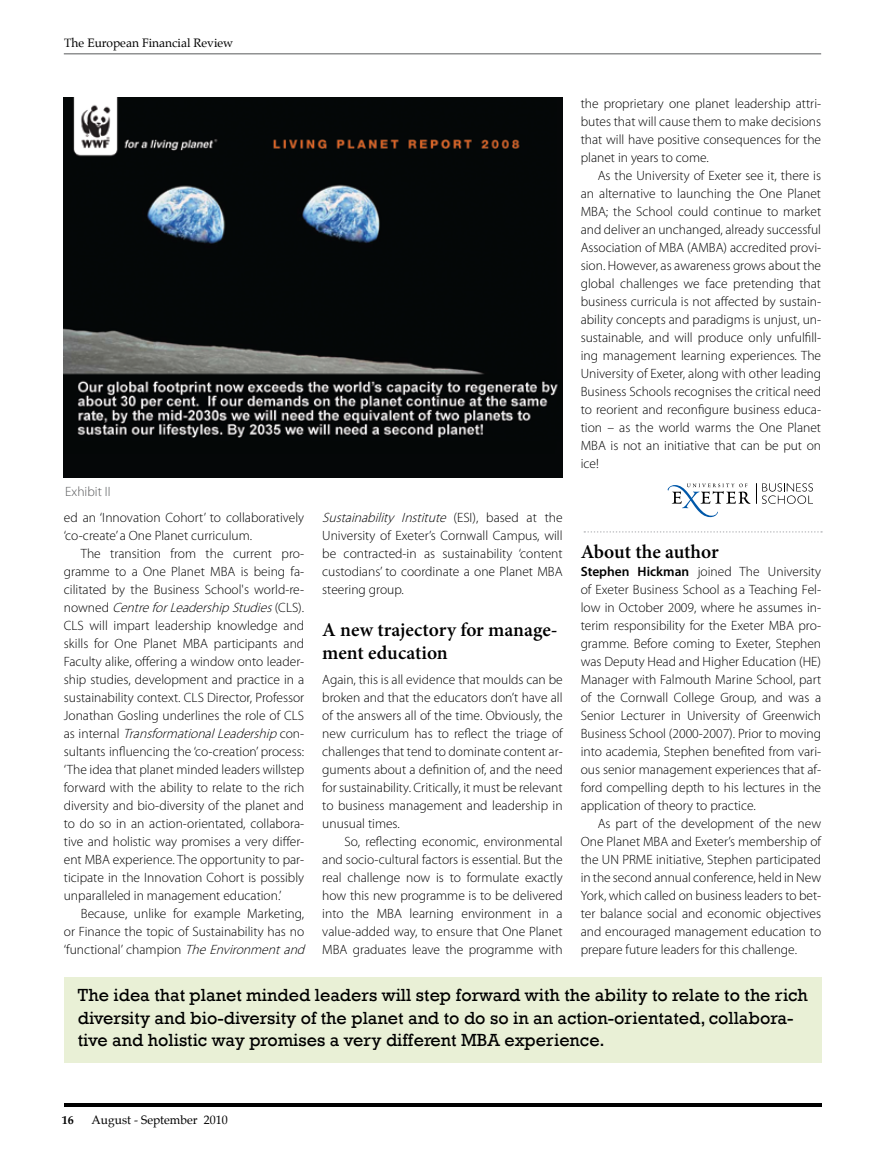
<style>
.page{position:relative;width:885px;height:1161px;background:#fff}
.page>*{position:absolute;margin:0;border:0;box-sizing:border-box;transform-origin:0 0}
.t1{font:600 19.5px/23.4px "Minion Pro";color:#000}
.t2{font:18px/22.5px "Rockwell";color:#000}
.t3{font:300 13.5px/18px "Myriad Pro";color:#000;text-align:justify}
.t4{font:300 13.5px "Myriad Pro";color:#58595b}
.t5{font:12px "Palatino";color:#000}
.t6{font:700 12px "Palatino";color:#000}
.s1{font-style:italic}
.s2{font-weight:600}
</style>
<div class="page">
<hr style="left:64px;top:1103px;width:757px;height:4px;background:#000">
<hr style="left:64px;top:53px;width:757px;height:1px;background:#58595b">
<div style="left:64px;top:977px;width:757px;height:86px;background:#e9f0d6"></div>
<img style="left:64px;top:97px;width:498px;height:380px">
<svg style="left:667px;top:483px;width:83px;height:34px"></svg>
<svg style="left:756px;top:483px;width:56px;height:21px"></svg>
<svg style="left:584px;top:531px;width:238px;height:2px"></svg>
<p class="t5" style="left:64px;top:33px;width:170px">The European Financial Review</p>
<p class="t3" style="left:580px;top:95px;width:242px">the proprietary one planet leadership attri&shy;butes that will cause them to make decisions that will have positive consequences for the planet in years to come.</p>
<p class="t3" style="left:580px;top:167px;width:242px;text-indent:17px">As the University of Exeter see it, there is an alternative to launching the One Planet MBA; the School could continue to market and deliver an unchanged, already successful Association of MBA (AMBA) accredited provi&shy;sion. However, as awareness grows about the global challenges we face pretending that business curricula is not affected by sustain&shy;ability concepts and paradigms is unjust, un&shy;sustainable, and will produce only unfulfill&shy;ing management learning experiences. The University of Exeter, along with other leading Business Schools recognises the critical need to reorient and reconfigure business educa&shy;tion – as the world warms the One Planet MBA is not an initiative that can be put on ice!</p>
<p class="t4" style="left:65px;top:484px;width:47px">Exhibit II</p>
<p class="t3" style="left:64px;top:509px;width:242px">ed an ‘Innovation Cohort’ to collaboratively ‘co-create’ a One Planet curriculum.</p>
<p class="t3" style="left:64px;top:545px;width:242px;text-indent:17px">The transition from the current pro&shy;gramme to a One Planet MBA is being fa&shy;cilitated by the Business School's world-re&shy;n o w n e d <span class="s1">CentreforLeadershipStudies</span>( C L S ) .<br>CLS will impart leadership knowledge and skills for One Planet MBA participants and Faculty alike, offering a window onto leader&shy;ship studies, development and practice in a sustainability context. CLS Director, Professor Jonathan Gosling underlines the role of CLS a s i n t e r n a l <span class="s1">TransformationalLeadership</span>c o n - sultants influencing the ‘co-creation’ process: ‘The idea that planet minded leaders willstep forward with the ability to relate to the rich diversity and bio-diversity of the planet and to do so in an action-orientated, collabora&shy;tive and holistic way promises a very differ&shy;ent MBA experience. The opportunity to par&shy;ticipate in the Innovation Cohort is possibly unparalleled in management education.’</p>
<p class="t3" style="left:64px;top:905px;width:246px;text-align:left;text-indent:17px">Because, unlike for example Marketing, or Finance the topic of Sustainability has no ‘functional’ champion <span class="s1">TheEnvironmentand</span></p>
<p class="t3" style="left:322px;top:509px;width:242px"><span class="s1">Sustainability Institute</span> ( E S I ) , b a s e d a t t h e University of Exeter’s Cornwall Campus, will be contracted-in as sustainability ‘content custodians’ to coordinate a one Planet MBA steering group.</p>
<h1 class="t1" style="left:322px;top:617px;width:237px">A new trajectory for manage&shy;ment education</h1>
<p class="t3" style="left:322px;top:671px;width:242px">Again, this is all evidence that moulds can be broken and that the educators don’t have all of the answers all of the time. Obviously, the new curriculum has to reflect the triage of challenges that tend to dominate content ar&shy;guments about a definition of, and the need for sustainability. Critically, it must be relevant to business management and leadership in unusual times.</p>
<p class="t3" style="left:322px;top:833px;width:242px;text-indent:22px">So, reflecting economic, environmental and socio-cultural factors is essential. But the real challenge now is to formulate exactly how this new programme is to be delivered into the MBA learning environment in a value-added way, to ensure that One Planet MBA graduates leave the programme with</p>
<p class="t2" style="left:78px;top:984px;width:731px">The idea that planet minded leaders will step forward with the ability to relate to the rich diversity and bio-diversity of the planet and to do so in an action-orientated, collabora&shy;tive and holistic way promises a very different MBA experience.</p>
<h1 class="t1" style="left:580px;top:540px;width:140px">About the author</h1>
<p class="t3" style="left:580px;top:563px;width:242px"><span class="s2">Stephen Hickman</span> joined The University of Exeter Business School as a Teaching Fel&shy;low in October 2009, where he assumes in&shy;terim responsibility for the Exeter MBA pro&shy;gramme. Before coming to Exeter, Stephen was Deputy Head and Higher Education (HE)<br>Manager with Falmouth Marine School, part of the Cornwall College Group, and was a Senior Lecturer in University of Greenwich Business School (2000-2007). Prior to moving into academia, Stephen benefited from vari&shy;ous senior management experiences that af&shy;ford compelling depth to his lectures in the application of theory to practice.</p>
<p class="t3" style="left:580px;top:815px;width:242px;text-indent:17px">As part of the development of the new One Planet MBA and Exeter’s membership of the UN PRME initiative, Stephen participated in the second annual conference, held in New York, which called on business leaders to bet&shy;ter balance social and economic objectives and encouraged management education to prepare future leaders for this challenge.</p>
<p class="t6" style="left:62px;top:1109px;width:13px">16</p>
<p class="t5" style="left:91px;top:1109px;width:138px">August - September 2010</p>
</div>
